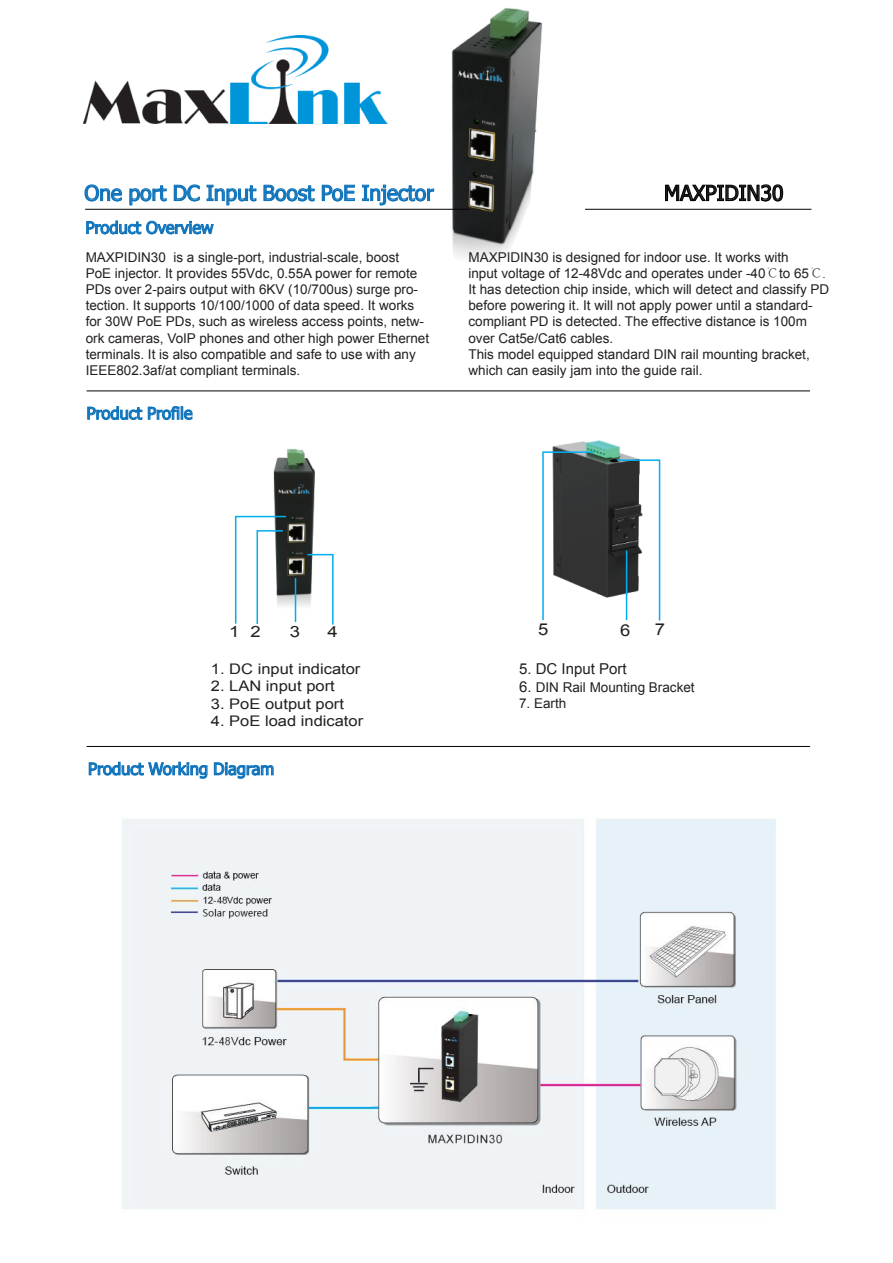
<style>
.page{position:relative;width:893px;height:1263px;background:#fff}
.page>*{position:absolute;margin:0;border:0;box-sizing:border-box;transform-origin:0 0}
.t1{font:21px "Tahoma";color:#1074bc}
.t2{font:21px "Tahoma";color:#231f20}
.t3{font:16.5px "Tahoma";color:#1074bc}
.t4{font:16.35px "Arial";color:#231f20;scale:1.13 1}
.t5{font:15.45px "Arial";color:#231f20;scale:1.19 1}
.t6{font:15px "Arial";color:#231f20}
.t7{font:14.55px "Arial";color:#231f20;scale:1.13 1}
.t8{font:13.5px/16.2px "Arial";color:#231f20}
.s1{font-family:"Adobe Song Std";font-weight:300}
.s2{font-size:15px}
</style>
<div class="page">
<img style="left:273px;top:448px;width:42px;height:160px">
<img style="left:438px;top:8px;width:105px;height:251px">
<svg style="left:84px;top:184px;width:38px;height:18px"></svg>
<svg style="left:129px;top:185px;width:38px;height:21px"></svg>
<svg style="left:173px;top:184px;width:27px;height:18px"></svg>
<svg style="left:206px;top:184px;width:51px;height:22px"></svg>
<svg style="left:263px;top:184px;width:52px;height:18px"></svg>
<svg style="left:321px;top:184px;width:34px;height:18px"></svg>
<svg style="left:362px;top:184px;width:73px;height:22px"></svg>
<svg style="left:86px;top:220px;width:128px;height:15px"></svg>
<hr style="left:87px;top:746px;width:723px;height:1px;background:#030303">
<svg style="left:665px;top:184px;width:119px;height:18px"></svg>
<svg style="left:87px;top:406px;width:106px;height:15px"></svg>
<svg style="left:88px;top:761px;width:186px;height:18px"></svg>
<hr style="left:87px;top:391px;width:723px;height:1px;background:#030303">
<hr style="left:585px;top:209px;width:226px;height:1px;background:#030303">
<hr style="left:85px;top:209px;width:384px;height:1px;background:#030303">
<svg style="left:234px;top:515px;width:54px;height:109px"></svg>
<hr style="left:295px;top:578px;width:1px;height:44px;background:#00aeef">
<svg style="left:306px;top:553px;width:28px;height:72px"></svg>
<img style="left:552px;top:440px;width:87px;height:158px">
<svg style="left:542px;top:451px;width:53px;height:170px"></svg>
<svg style="left:616px;top:459px;width:45px;height:162px"></svg>
<hr style="left:626px;top:550px;width:1px;height:70px;background:#00aeef">
<img style="left:83px;top:36px;width:305px;height:88px">
<img style="left:122px;top:818px;width:654px;height:392px">
<h1 class="t1" style="left:84px;top:179px;width:351px">One port DC Input Boost PoE Injector</h1>
<p class="t3" style="left:86px;top:216px;width:129px">Product Overview</p>
<p class="t8" style="left:86px;top:249px;width:345px">MAXPIDIN30 is a single-port, industrial-scale, boost<br>PoE injector. It provides 55Vdc, 0.55A power for remote PDs over 2-pairs output with 6KV (10/700us) surge pro&shy;tection. It supports 10/100/1000 of data speed. It works for 30W PoE PDs, such as wireless access points, netw&shy;ork cameras, VoIP phones and other high power Ethernet terminals. It is also compatible and safe to use with any IEEE802.3af/at compliant terminals.</p>
<p class="t8" style="left:468px;top:249px;width:362px">MAXPIDIN30 is designed for indoor use. It works with<br>input voltage of 12-48Vdc and operates under -40<span class="s1">℃</span>to 65<span class="s1">℃.<br></span>It has detection chip inside, which will detect and classify PD before powering it. It will not apply power until a standard&shy;compliant PD is detected. The effective distance is 100m over Cat5e/Cat6 cables.<br>This model equipped standard DIN rail mounting bracket, which can easily jam into the guide rail.</p>
<h1 class="t2" style="left:664px;top:179px;width:121px">MAXPIDIN30</h1>
<p class="t3" style="left:87px;top:402px;width:107px">Product Profile</p>
<p class="t5" style="left:229px;top:621px;width:28px">1 2</p>
<p class="t5" style="left:290px;top:621px;width:10px">3</p>
<p class="t5" style="left:327px;top:621px;width:10px">4</p>
<p class="t7" style="left:211px;top:659px;width:134px">1. DC input indicator</p>
<p class="t7" style="left:211px;top:676px;width:111px">2. LAN input port</p>
<p class="t7" style="left:211px;top:694px;width:119px">3. PoE output port</p>
<p class="t7" style="left:211px;top:711px;width:136px">4. PoE load indicator</p>
<p class="t3" style="left:88px;top:758px;width:188px">Product Working Diagram</p>
<p class="t4" style="left:538px;top:618px;width:11px">5</p>
<p class="t4" style="left:620px;top:619px;width:11px">6</p>
<p class="t4" style="left:655px;top:619px;width:11px">7</p>
<p class="t6" style="left:519px;top:659px;width:109px">5. DC Input Port</p>
<p class="t8" style="left:519px;top:679px;width:177px"><span class="s2">6.</span> DIN Rail Mounting Bracket</p>
<p class="t8" style="left:519px;top:695px;width:49px">7. Earth</p>
</div>
